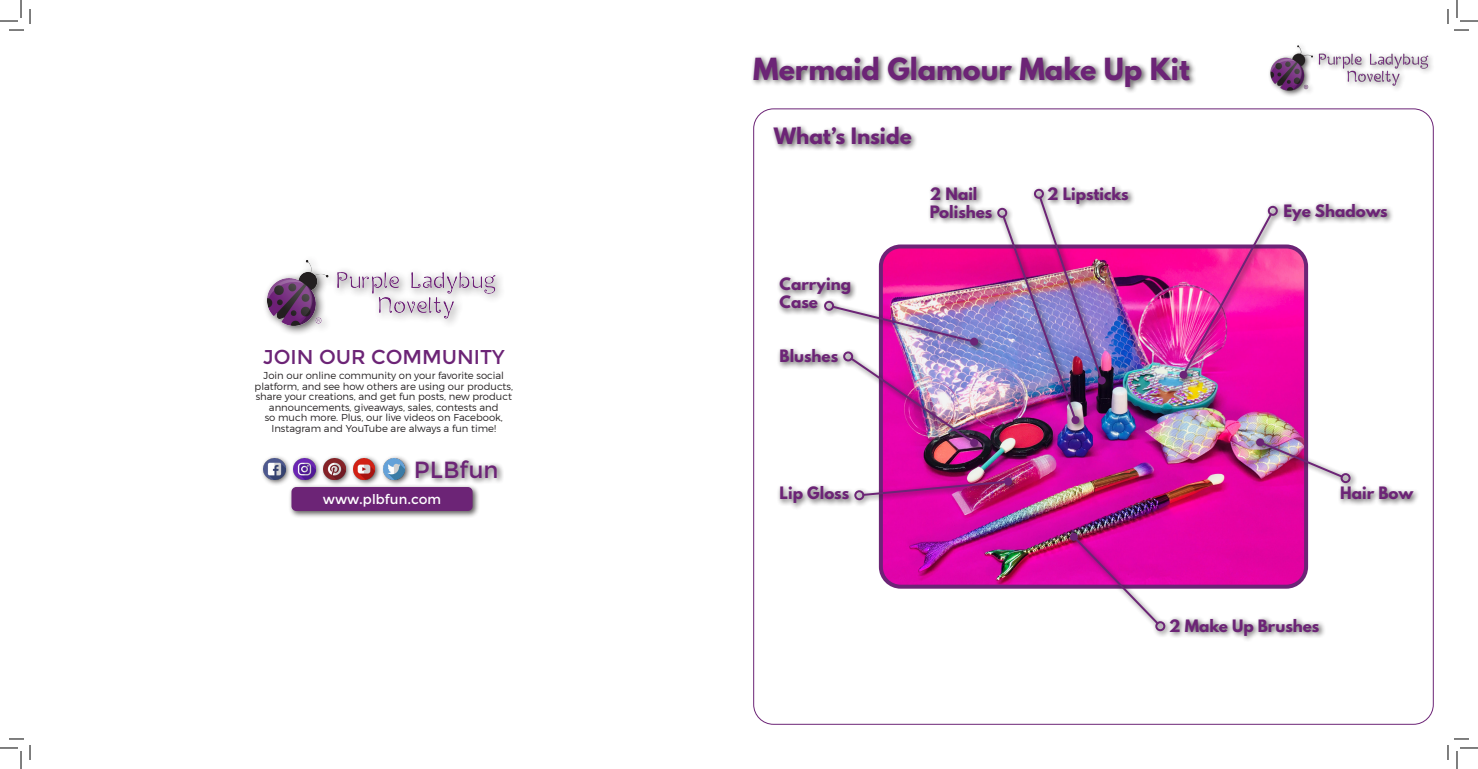
<style>
.page{position:relative;width:1478px;height:769px;background:#fff}
.page>*{position:absolute;margin:0;border:0;box-sizing:border-box;transform-origin:0 0}
.t1{font:700 27px "League Spartan";color:#6c2476}
.t2{font:23.4px "Montserrat";color:#6c2476}
.t3{font:20px "Montserrat";color:#6c2476}
.t4{font:700 20px "League Spartan";color:#6c2476}
.t5{font:700 15.2px/18px "League Spartan";color:#6c2476}
.t6{font:13.5px "Montserrat";color:#fff}
.t7{font:300 10px/10.5px "Montserrat";color:#231f20;text-align:center}
</style>
<div class="page">
<img style="left:883px;top:249px;width:422px;height:336px">
<div style="left:878px;top:244px;width:430px;height:344px;border:4px solid #6c2476;border-radius:20px"></div>
<div style="left:776px;top:274px;width:81px;height:42px;background:#231f20;opacity:.75"></div>
<div style="left:821px;top:297px;width:164px;height:56px;background:#231f20;opacity:.75"></div>
<img style="left:830px;top:304px;width:146px;height:40px">
<div style="left:824px;top:301px;width:10px;height:10px;border:2px solid #6c2476;border-radius:50%"></div>
<div style="left:970px;top:337px;width:8px;height:8px;background:#6c2476;border-radius:50%"></div>
<div style="left:750px;top:53px;width:446px;height:41px;background:#231f20;opacity:.75"></div>
<div style="left:1267px;top:42px;width:167px;height:56px;background:#231f20;opacity:.75"></div>
<img style="left:1267px;top:44px;width:166px;height:48px">
<div style="left:1280px;top:200px;width:114px;height:28px;background:#231f20;opacity:.75"></div>
<div style="left:1176px;top:203px;width:108px;height:183px;background:#231f20;opacity:.75"></div>
<img style="left:1180px;top:212px;width:93px;height:165px">
<div style="left:1267px;top:206px;width:10px;height:10px;border:2px solid #6c2476;border-radius:50%"></div>
<div style="left:1179px;top:371px;width:8px;height:8px;background:#6c2476;border-radius:50%"></div>
<div style="left:1337px;top:483px;width:83px;height:23px;background:#231f20;opacity:.75"></div>
<div style="left:1253px;top:435px;width:104px;height:55px;background:#231f20;opacity:.75"></div>
<img style="left:1257px;top:440px;width:87px;height:39px">
<div style="left:1340px;top:473px;width:10px;height:10px;border:2px solid #6c2476;border-radius:50%"></div>
<div style="left:1256px;top:438px;width:8px;height:8px;background:#6c2476;border-radius:50%"></div>
<div style="left:1044px;top:183px;width:91px;height:28px;background:#231f20;opacity:.75"></div>
<div style="left:1030px;top:186px;width:82px;height:205px;background:#231f20;opacity:.75"></div>
<div style="left:1033px;top:189px;width:10px;height:10px;border:2px solid #6c2476;border-radius:50%"></div>
<div style="left:1097px;top:376px;width:8px;height:8px;background:#6c2476;border-radius:50%"></div>
<div style="left:1166px;top:615px;width:160px;height:28px;background:#231f20;opacity:.75"></div>
<div style="left:1066px;top:529px;width:106px;height:109px;background:#231f20;opacity:.75"></div>
<svg style="left:1071px;top:534px;width:89px;height:92px"></svg>
<div style="left:1155px;top:621px;width:10px;height:10px;border:2px solid #6c2476;border-radius:50%"></div>
<div style="left:1069px;top:533px;width:8px;height:8px;background:#6c2476;border-radius:50%"></div>
<div style="left:776px;top:483px;width:80px;height:27px;background:#231f20;opacity:.75"></div>
<div style="left:851px;top:474px;width:168px;height:33px;background:#231f20;opacity:.75"></div>
<svg style="left:861px;top:479px;width:149px;height:18px;background:#c02c94"></svg>
<div style="left:854px;top:490px;width:10px;height:10px;border:2px solid #6c2476;border-radius:50%"></div>
<div style="left:1004px;top:477px;width:8px;height:8px;background:#6c2476;border-radius:50%"></div>
<div style="left:927px;top:183px;width:72px;height:42px;background:#231f20;opacity:.75"></div>
<div style="left:993px;top:205px;width:93px;height:226px;background:#231f20;opacity:.75"></div>
<img style="left:1001px;top:195px;width:103px;height:227px">
<div style="left:997px;top:208px;width:10px;height:10px;border:2px solid #6c2476;border-radius:50%"></div>
<div style="left:1071px;top:416px;width:8px;height:8px;background:#6c2476;border-radius:50%"></div>
<div style="left:776px;top:346px;width:69px;height:24px;background:#231f20;opacity:.75"></div>
<div style="left:840px;top:348px;width:145px;height:106px;background:#231f20;opacity:.75"></div>
<img style="left:848px;top:356px;width:128px;height:89px">
<div style="left:843px;top:351px;width:10px;height:10px;border:2px solid #6c2476;border-radius:50%"></div>
<div style="left:970px;top:439px;width:8px;height:8px;background:#6c2476;border-radius:50%"></div>
<div style="left:770px;top:124px;width:148px;height:28px;background:#231f20;opacity:.75"></div>
<div style="left:261px;top:455px;width:243px;height:63px;background:#231f20;opacity:.75"></div>
<div style="left:291px;top:487px;width:181px;height:24px;background:#6c2476;border-radius:5px"></div>
<img style="left:264px;top:458px;width:21px;height:21px">
<img style="left:294px;top:458px;width:21px;height:21px">
<img style="left:324px;top:458px;width:21px;height:21px">
<img style="left:383px;top:458px;width:22px;height:21px">
<img style="left:354px;top:458px;width:21px;height:21px">
<div style="left:262px;top:255px;width:243px;height:81px;background:#231f20;opacity:.75"></div>
<img style="left:262px;top:258px;width:242px;height:69px">
<svg style="left:9px;top:738px;width:15px;height:1px"></svg>
<svg style="left:1454px;top:738px;width:14px;height:1px"></svg>
<svg style="left:29px;top:745px;width:2px;height:15px"></svg>
<svg style="left:1447px;top:745px;width:1px;height:15px"></svg>
<svg style="left:0;top:0;width:31px;height:31px"></svg>
<svg style="left:0;top:747px;width:22px;height:22px"></svg>
<svg style="left:1447px;top:0;width:30px;height:31px"></svg>
<svg style="left:1456px;top:747px;width:21px;height:22px"></svg>
<p class="t3" style="left:263px;top:345px;width:243px">JOIN OUR COMMUNITY</p>
<p class="t7" style="left:255px;top:370px;width:260px">Join our online community on your favorite social platform, and see how others are using our products, share your creations, and get fun posts, new product announcements, giveaways, sales, contests and<br>so much more. Plus, our live videos on Facebook, Instagram and YouTube are always a fun time!</p>
<p class="t2" style="left:414px;top:456px;width:86px">PLBfun</p>
<p class="t6" style="left:323px;top:491px;width:120px">www.plbfun.com</p>
<p class="t1" style="left:753px;top:48px;width:438px">Mermaid Glamour Make Up Kit</p>
<p class="t4" style="left:773px;top:121px;width:139px">What’s Inside</p>
<p class="t5" style="left:930px;top:184px;width:64px">2 Nail<br>Polishes</p>
<p class="t5" style="left:779px;top:275px;width:73px">Carrying<br>Case</p>
<p class="t5" style="left:779px;top:347px;width:60px">Blushes</p>
<p class="t5" style="left:779px;top:484px;width:71px">Lip Gloss</p>
<p class="t5" style="left:1047px;top:184px;width:83px">2 Lipsticks</p>
<p class="t5" style="left:1283px;top:201px;width:106px">Eye Shadows</p>
<p class="t5" style="left:1340px;top:484px;width:75px">Hair Bow</p>
<p class="t5" style="left:1169px;top:616px;width:152px">2 Make Up Brushes</p>
</div>
